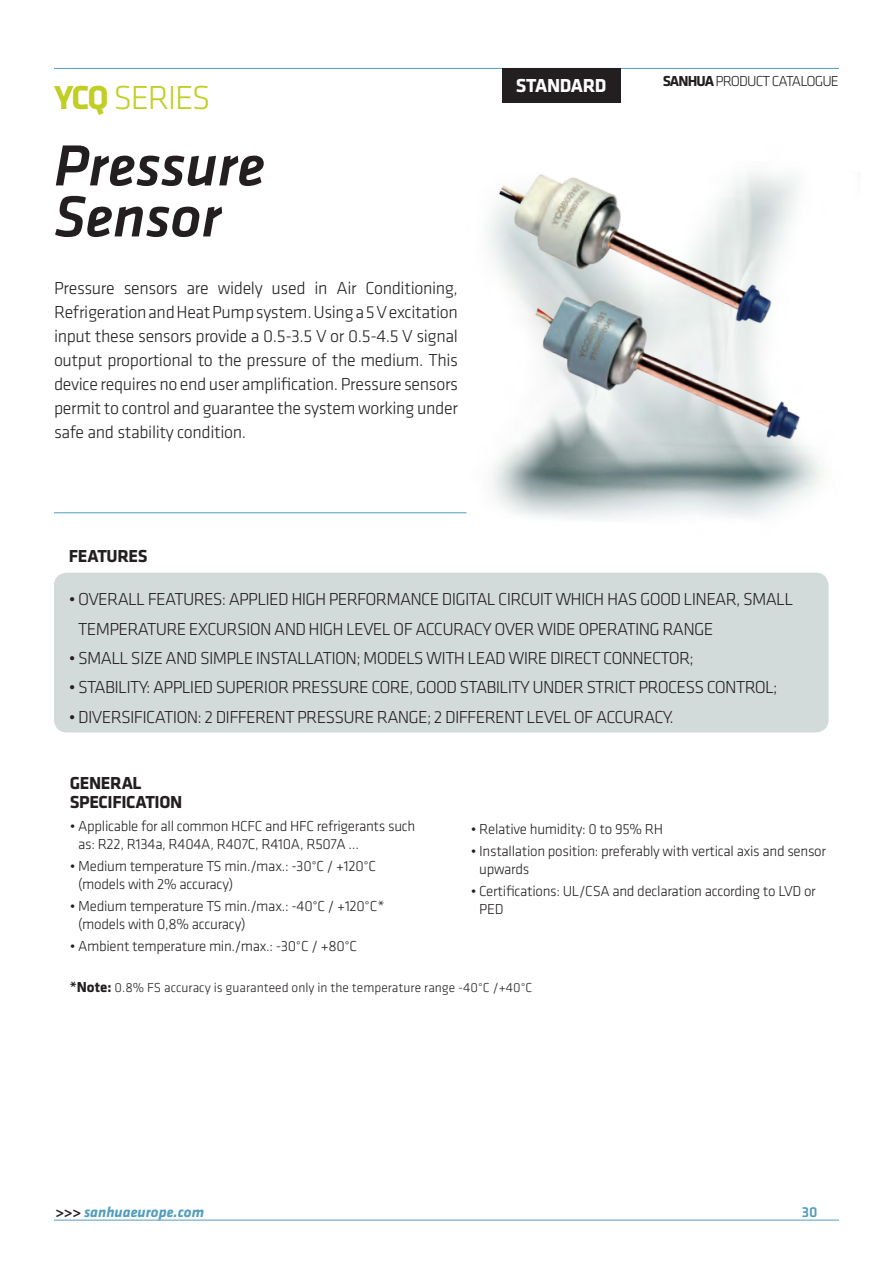
<style>
.page{position:relative;width:893px;height:1263px;background:#fff}
.page>*{position:absolute;margin:0;border:0;box-sizing:border-box;transform-origin:0 0}
.t1{font:italic 500 60px "Klavika";color:#231f20}
.t2{font:300 34.5px "Klavika";letter-spacing:-.04em;color:#c1ce23}
.t3{font:700 19.5px "Klavika";letter-spacing:-.02em;color:#fff}
.t4{font:300 18px/24px "Klavika";letter-spacing:-.04em;color:#231f20;text-align:justify}
.t5{font:700 18px "Klavika";letter-spacing:-.02em;color:#231f20}
.t6{font:300 15px/18px "Klavika";letter-spacing:-.02em;color:#231f20}
.t7{font:300 15px "Klavika";letter-spacing:-.06em;color:#231f20}
.t8{font:italic 700 15px "Klavika";color:#529cbe}
.t9{font:500 15px "Klavika";color:#529cbe}
.t10{font:300 13.5px "Klavika";color:#231f20}
.s1{font-weight:700}
.s2{font-weight:700;font-size:15px}
.s3{font-style:normal;color:#231f20}
</style>
<div class="page">
<hr style="left:54px;top:1220px;width:785px;height:1px;background:#529cbe">
<img style="left:466px;top:175px;width:357px;height:344px">
<hr style="left:54px;top:68px;width:785px;height:1px;background:#529cbe">
<div style="left:502px;top:68px;width:119px;height:35px;background:#231f20"></div>
<hr style="left:54px;top:512px;width:412px;height:1px;background:#529cbe">
<div style="left:54px;top:573px;width:775px;height:159px;background:#d3dbda;border-radius:13px"></div>
<img style="left:486px;top:173px;width:301px;height:155px">
<img style="left:519px;top:287px;width:293px;height:158px">
<p class="t2" style="left:54px;top:79px;width:158px"><span class="s1">YCQ</span> SERIES</p>
<p class="t1" style="left:54px;top:133px;width:212px">Pressure</p>
<p class="t1" style="left:54px;top:184px;width:169px">Sensor</p>
<p class="t4" style="left:54px;top:276px;width:405px">Pressure sensors are widely used in Air Conditioning, Refrigeration and Heat Pump system. Using a 5 V excitation input these sensors provide a 0.5-3.5 V or 0.5-4.5 V signal output proportional to the pressure of the medium. This device requires no end user amplification. Pressure sensors permit to control and guarantee the system working under safe and stability condition.</p>
<p class="t3" style="left:516px;top:74px;width:92px">STANDARD</p>
<p class="t7" style="left:663px;top:73px;width:178px"><span class="s1">SANHUA</span> PRODUCT CATALOGUE</p>
<p class="t5" style="left:69px;top:546px;width:80px">FEATURES</p>
<p class="t4" style="left:78px;top:584px;width:717px;line-height:30px;text-indent:-9px">• OVERALL FEATURES: APPLIED HIGH PERFORMANCE DIGITAL CIRCUIT WHICH HAS GOOD LINEAR, SMALL<br>TEMPERATURE EXCURSION AND HIGH LEVEL OF ACCURACY OVER WIDE OPERATING RANGE</p>
<p class="t4" style="left:69px;top:646px;width:626px">• SMALL SIZE AND SIMPLE INSTALLATION; MODELS WITH LEAD WIRE DIRECT CONNECTOR;</p>
<p class="t4" style="left:69px;top:676px;width:710px">• STABILITY: APPLIED SUPERIOR PRESSURE CORE, GOOD STABILITY UNDER STRICT PROCESS CONTROL;</p>
<p class="t4" style="left:69px;top:705px;width:606px">• DIVERSIFICATION: 2 DIFFERENT PRESSURE RANGE; 2 DIFFERENT LEVEL OF ACCURACY.</p>
<p class="t5" style="left:70px;top:773px;width:73px">GENERAL</p>
<p class="t5" style="left:70px;top:792px;width:114px">SPECIFICATION</p>
<p class="t6" style="left:78px;top:817px;width:339px;text-indent:-8px">• Applicable for all common HCFC and HFC refrigerants such as: R22, R134a, R404A, R407C, R410A, R507A …</p>
<p class="t6" style="left:78px;top:857px;width:300px;text-indent:-8px">• Medium temperature TS min./max.: -30°C / +120°C (models with 2% accuracy)</p>
<p class="t6" style="left:78px;top:897px;width:308px;text-indent:-8px">• Medium temperature TS min./max.: -40°C / +120°C* (models with 0,8% accuracy)</p>
<p class="t6" style="left:70px;top:937px;width:289px">• Ambient temperature min./max.: -30°C / +80°C</p>
<p class="t6" style="left:471px;top:820px;width:194px">• Relative humidity: 0 to 95% RH</p>
<p class="t6" style="left:479px;top:842px;width:348px;text-indent:-8px">• Installation position: preferably with vertical axis and sensor upwards</p>
<p class="t6" style="left:479px;top:882px;width:338px;text-indent:-8px">• Certifications: UL/CSA and declaration according to LVD or<br>PED</p>
<p class="t10" style="left:70px;top:980px;width:464px"><span class="s2">*Note:</span> 0.8% FS accuracy is guaranteed only in the temperature range -40°C /+40°C</p>
<p class="t8" style="left:55px;top:1204px;width:150px"><span class="s3">&gt;&gt;&gt;</span> sanhuaeurope.com</p>
<p class="t9" style="left:802px;top:1204px;width:17px">30</p>
</div>
